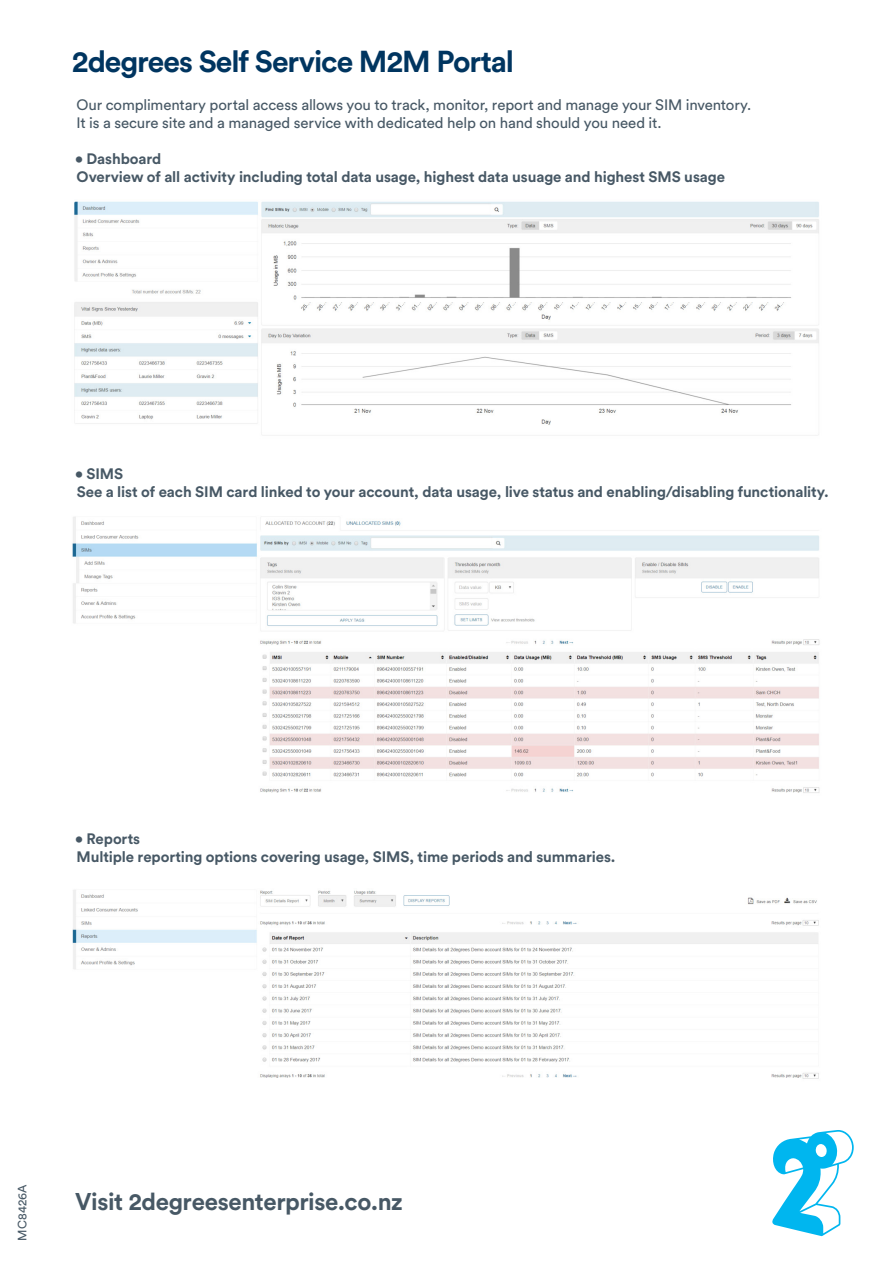
<style>
.page{position:relative;width:893px;height:1263px;background:#fff}
.page>*{position:absolute;margin:0;border:0;box-sizing:border-box;transform-origin:0 0}
.t1{font:700 30px "Circular Pro";letter-spacing:-.035em;color:#003560}
.Paragraph_Style_1{font:700 24px "Circular Pro";letter-spacing:-.015em;color:#475865}
.Paragraph_Style_1-2{font:700 15px "Circular Pro";letter-spacing:-.01em;color:#475865}
.Paragraph_Style_1-3{font:15px/18px "Circular Pro";letter-spacing:-.01em;color:#475865}
.Paragraph_Style_1-4{font:12px "Circular Pro";letter-spacing:.01em;color:#475865}
</style>
<div class="page">
<img style="left:74px;top:201px;width:745px;height:235px">
<img style="left:72px;top:517px;width:748px;height:276px">
<img style="left:72px;top:890px;width:747px;height:189px">
<svg style="left:772px;top:1130px;width:82px;height:106px"></svg>
<p class="t1" style="left:72px;top:41px;width:443px">2degrees Self Service M2M Portal</p>
<p class="Paragraph_Style_1-3" style="left:76px;top:95px;width:676px">Our complimentary portal access allows you to track, monitor, report and manage your SIM inventory.<br>It is a secure site and a managed service with dedicated help on hand should you need it.</p>
<p class="Paragraph_Style_1-2" style="left:75px;top:148px;width:88px">• Dashboard</p>
<p class="Paragraph_Style_1-2" style="left:77px;top:166px;width:650px">Overview of all activity including total data usage, highest data usuage and highest SMS usage</p>
<p class="Paragraph_Style_1-2" style="left:75px;top:464px;width:50px">• SIMS</p>
<p class="Paragraph_Style_1-2" style="left:77px;top:482px;width:754px">See a list of each SIM card linked to your account, data usage, live status and enabling/disabling functionality.</p>
<p class="Paragraph_Style_1-2" style="left:75px;top:829px;width:67px">• Reports</p>
<p class="Paragraph_Style_1-2" style="left:77px;top:847px;width:540px">Multiple reporting options covering usage, SIMS, time periods and summaries.</p>
<p class="Paragraph_Style_1-4" style="left:14px;top:1241px;width:58px;rotate:-90deg">MC8426A</p>
<p class="Paragraph_Style_1" style="left:75px;top:1185px;width:329px">Visit 2degreesenterprise.co.nz</p>
</div>
